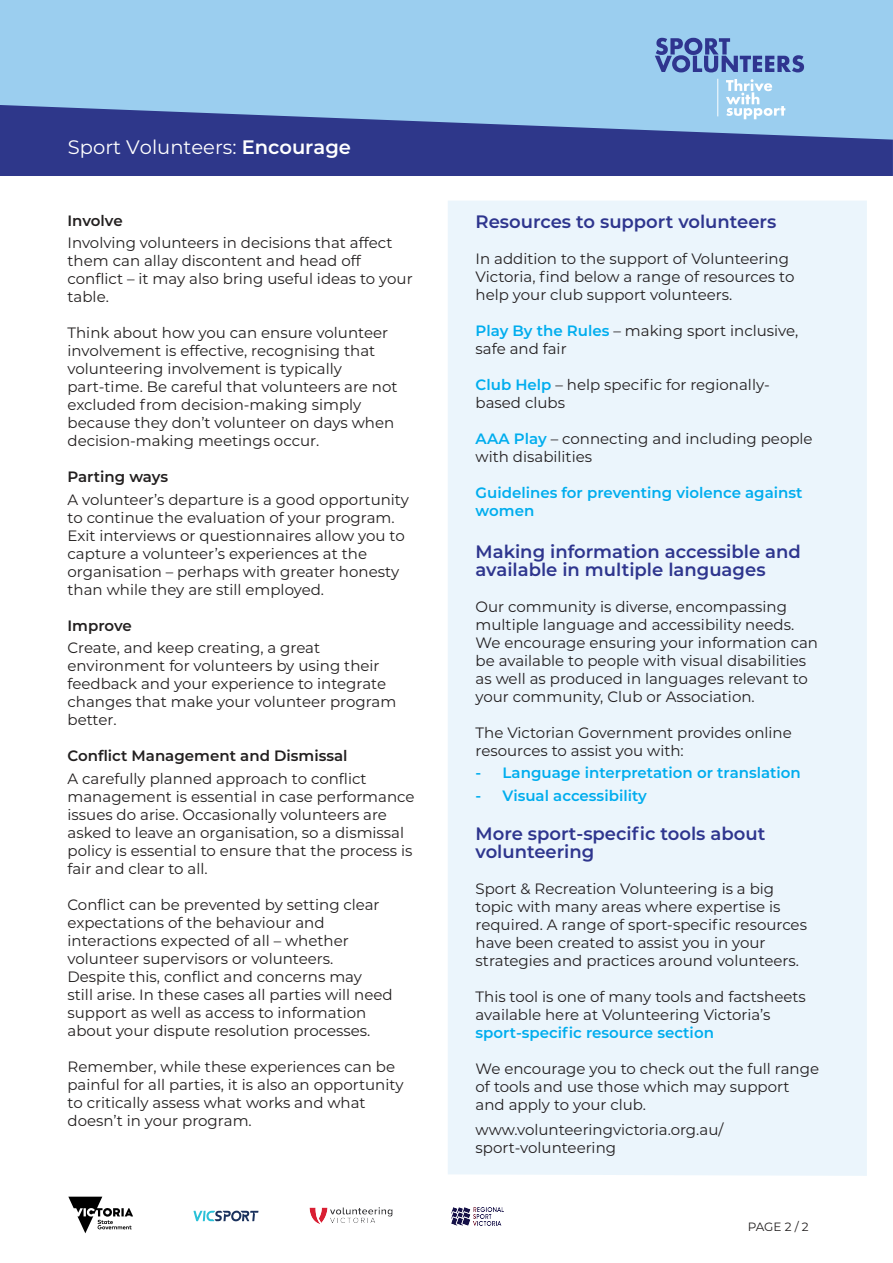
<style>
.page{position:relative;width:893px;height:1263px;background:#fff}
.page>*{position:absolute;margin:0;border:0;box-sizing:border-box;transform-origin:0 0}
.t1{font:19.5px "Montserrat";color:#fff}
.t2{font:600 18px/18px "Montserrat";color:#2e358e}
.t3{font:15px/18px "Montserrat";color:#221f1f}
.t4{font:15px/18px "Montserrat";color:#231f20}
.t5{font:600 15px/18px "Montserrat";color:#00adee}
.t6{font:600 15px "Montserrat";color:#221f1f}
.t7{font:12px "Montserrat";color:#221f1f}
.s1{font-weight:600}
.s2{font-weight:600;color:#00adee}
</style>
<div class="page">
<div style="left:0;top:0;width:893px;height:174px;background:#9bceef"></div>
<svg style="left:0;top:105px;width:893px;height:71px;fill:#2e378a"></svg>
<svg style="left:655px;top:38px;width:149px;height:34px"></svg>
<svg style="left:726px;top:79px;width:59px;height:40px"></svg>
<hr style="left:717px;top:79px;width:1px;height:37px;background:#fff">
<div style="left:448px;top:201px;width:419px;height:975px;background:#ebf5fc"></div>
<img style="left:451px;top:1207px;width:53px;height:18px">
<img style="left:193px;top:1210px;width:66px;height:12px">
<img style="left:309px;top:1207px;width:84px;height:17px">
<svg style="left:68px;top:1197px;width:65px;height:36px"></svg>
<h1 class="t1" style="left:68px;top:134px;width:285px">Sport Volunteers: <span class="s1">Encourage</span></h1>
<p class="t6" style="left:68px;top:210px;width:57px">Involve</p>
<p class="t3" style="left:68px;top:233px;width:347px">Involving volunteers in decisions that affect them can allay discontent and head off conflict – it may also bring useful ideas to your table.</p>
<p class="t3" style="left:68px;top:323px;width:332px">Think about how you can ensure volunteer involvement is effective, recognising that volunteering involvement is typically part-time. Be careful that volunteers are not excluded from decision-making simply because they don’t volunteer on days when decision-making meetings occur.</p>
<p class="t6" style="left:68px;top:466px;width:102px">Parting ways</p>
<p class="t3" style="left:68px;top:490px;width:343px">A volunteer’s departure is a good opportunity to continue the evaluation of your program.<br>Exit interviews or questionnaires allow you to capture a volunteer’s experiences at the organisation – perhaps with greater honesty than while they are still employed.</p>
<p class="t6" style="left:68px;top:615px;width:66px">Improve</p>
<p class="t3" style="left:68px;top:638px;width:330px">Create, and keep creating, a great environment for volunteers by using their feedback and your experience to integrate changes that make your volunteer program better.</p>
<p class="t6" style="left:68px;top:745px;width:282px">Conflict Management and Dismissal</p>
<p class="t3" style="left:68px;top:769px;width:349px">A carefully planned approach to conflict management is essential in case performance issues do arise. Occasionally volunteers are asked to leave an organisation, so a dismissal policy is essential to ensure that the process is fair and clear to all.</p>
<p class="t3" style="left:68px;top:895px;width:327px">Conflict can be prevented by setting clear expectations of the behaviour and interactions expected of all – whether volunteer supervisors or volunteers.<br>Despite this, conflict and concerns may<br>still arise. In these cases all parties will need support as well as access to information about your dispute resolution processes.</p>
<p class="t3" style="left:68px;top:1057px;width:337px">Remember, while these experiences can be painful for all parties, it is also an opportunity to critically assess what works and what doesn’t in your program.</p>
<p class="t2" style="left:476px;top:212px;width:302px">Resources to support volunteers</p>
<p class="t4" style="left:476px;top:249px;width:320px">In addition to the support of Volunteering<br>Victoria, find below a range of resources to help your club support volunteers.</p>
<p class="t4" style="left:476px;top:321px;width:324px"><span class="s2">Play By the Rules</span> – making sport inclusive, safe and fair</p>
<p class="t4" style="left:476px;top:375px;width:296px"><span class="s2">Club Help</span> – help specific for regionally&shy;based clubs</p>
<p class="t4" style="left:476px;top:429px;width:339px"><span class="s2">AAA Play</span> – connecting and including people with disabilities</p>
<p class="t5" style="left:476px;top:483px;width:328px">Guidelines for preventing violence against women</p>
<p class="t2" style="left:476px;top:542px;width:327px">Making information accessible and available in multiple languages</p>
<p class="t4" style="left:476px;top:597px;width:344px">Our community is diverse, encompassing multiple language and accessibility needs.<br>We encourage ensuring your information can be available to people with visual disabilities as well as produced in languages relevant to your community, Club or Association.</p>
<p class="t4" style="left:476px;top:723px;width:318px">The Victorian Government provides online resources to assist you with:</p>
<p class="t5" style="left:476px;top:763px;width:327px">- Language interpretation or translation</p>
<p class="t5" style="left:476px;top:786px;width:173px">- Visual accessibility</p>
<p class="t2" style="left:476px;top:824px;width:291px">More sport-specific tools about volunteering</p>
<p class="t4" style="left:476px;top:879px;width:333px">Sport &amp; Recreation Volunteering is a big topic with many areas where expertise is required. A range of sport-specific resources have been created to assist you in your strategies and practices around volunteers.</p>
<p class="t4" style="left:476px;top:987px;width:332px">This tool is one of many tools and factsheets available here at Volunteering Victoria’s</p>
<p class="t5" style="left:476px;top:1023px;width:240px">sport-specific resource section</p>
<p class="t4" style="left:476px;top:1059px;width:345px">We encourage you to check out the full range of tools and use those which may support and apply to your club.</p>
<p class="t4" style="left:476px;top:1120px;width:249px">www.volunteeringvictoria.org.au/ sport-volunteering</p>
<p class="t7" style="left:748px;top:1218px;width:62px">PAGE 2 / 2</p>
</div>
